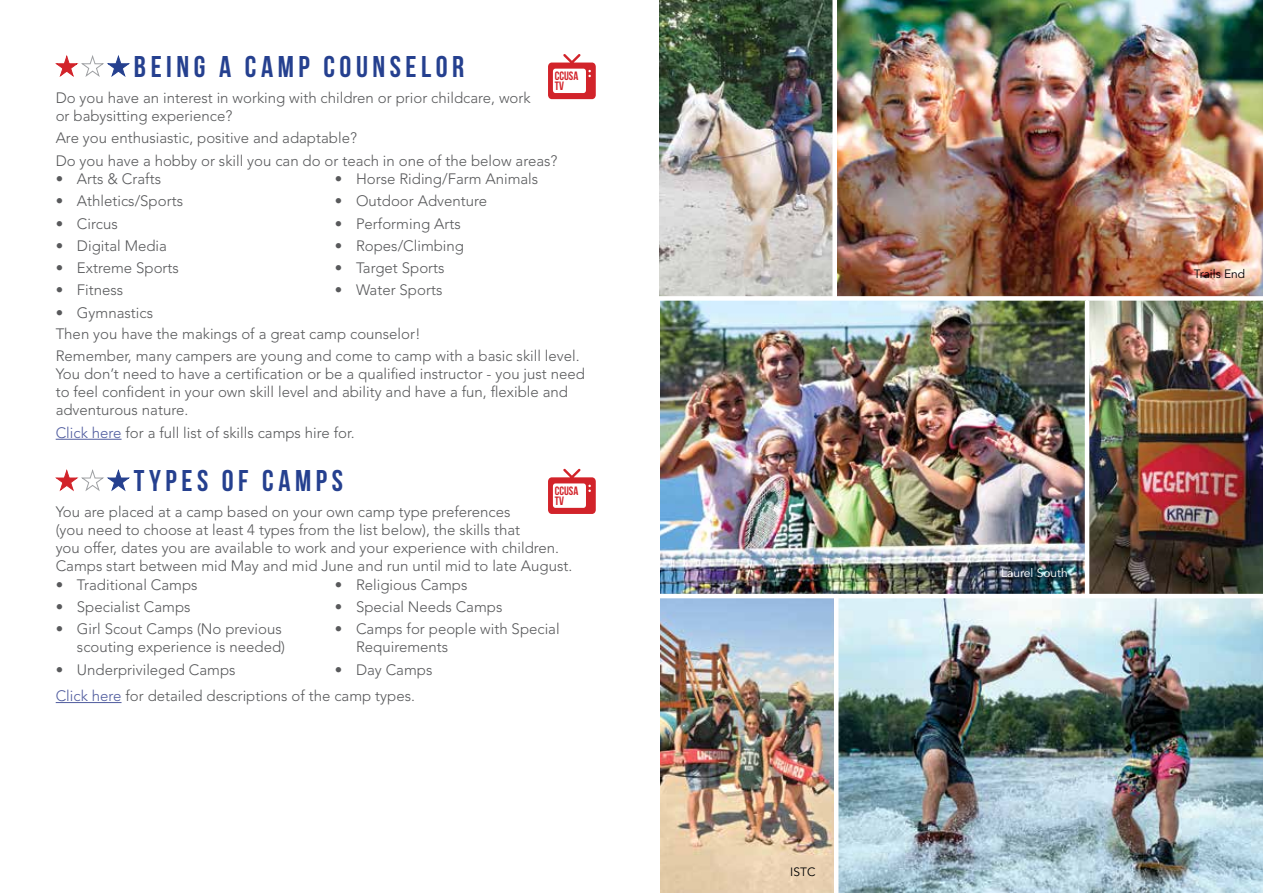
<style>
.page{position:relative;width:1263px;height:893px;background:#fff}
.page>*{position:absolute;margin:0;border:0;box-sizing:border-box;transform-origin:0 0}
.t1{font:700 30px "Bebas Neue";letter-spacing:.15em;color:#25408f}
.t2{font:300 15px/18px "Avenir LT Std";color:#58595b}
.t3{font:700 12.15px/10.5px "Bebas Neue";color:#d2232a}
.t4{font:12px "Avenir LT Std";color:#000}
.t5{font:12px "Avenir LT Std";color:#fff}
.s1{color:#4f5b9e}
</style>
<div class="page">
<hr style="left:56px;top:439px;width:66px;height:1px;background:#4f5b9e">
<hr style="left:56px;top:702px;width:66px;height:1px;background:#4f5b9e">
<svg style="left:56px;top:55px;width:74px;height:22px"></svg>
<svg style="left:56px;top:469px;width:74px;height:22px"></svg>
<img style="left:837px;top:1px;width:425px;height:295px">
<img style="left:659px;top:1px;width:173px;height:295px">
<img style="left:838px;top:598px;width:425px;height:295px">
<img style="left:660px;top:598px;width:174px;height:295px">
<img style="left:660px;top:301px;width:425px;height:293px">
<img style="left:1089px;top:301px;width:174px;height:293px">
<svg style="left:548px;top:54px;width:48px;height:45px"></svg>
<svg style="left:548px;top:469px;width:48px;height:45px"></svg>
<h1 class="t1" style="left:134px;top:50px;width:332px">BEING A CAMP COUNSELOR</h1>
<p class="t2" style="left:56px;top:89px;width:476px">Do you have an interest in working with children or prior childcare, work or babysitting experience?</p>
<p class="t2" style="left:56px;top:127px;width:503px;line-height:22.2px">Are you enthusiastic, positive and adaptable?<br>Do you have a hobby or skill you can do or teach in one of the below areas?</p>
<p class="t2" style="left:56px;top:170px;width:107px">• Arts &amp; Crafts</p>
<p class="t2" style="left:56px;top:192px;width:129px">• Athletics/Sports</p>
<p class="t2" style="left:56px;top:214px;width:64px">• Circus</p>
<p class="t2" style="left:56px;top:237px;width:113px">• Digital Media</p>
<p class="t2" style="left:56px;top:259px;width:125px">• Extreme Sports</p>
<p class="t2" style="left:56px;top:281px;width:69px">• Fitness</p>
<p class="t2" style="left:56px;top:303px;width:99px">• Gymnastics</p>
<p class="t3" style="left:555px;top:70px;width:25px">CCUSA<br>TV</p>
<p class="t2" style="left:335px;top:170px;width:205px">• Horse Riding/Farm Animals</p>
<p class="t2" style="left:335px;top:192px;width:154px">• Outdoor Adventure</p>
<p class="t2" style="left:335px;top:214px;width:127px">• Performing Arts</p>
<p class="t2" style="left:335px;top:237px;width:131px">• Ropes/Climbing</p>
<p class="t2" style="left:335px;top:259px;width:111px">• Target Sports</p>
<p class="t2" style="left:335px;top:281px;width:109px">• Water Sports</p>
<p class="t2" style="left:56px;top:323px;width:525px;line-height:22.2px">Then you have the makings of a great camp counselor!<br>Remember, many campers are young and come to camp with a basic skill level.</p>
<p class="t2" style="left:56px;top:365px;width:531px">You don’t need to have a certification or be a qualified instructor - you just need to feel confident in your own skill level and ability and have a fun, flexible and adventurous nature.</p>
<p class="t2" style="left:56px;top:423px;width:300px"><span class="s1">Click here</span> for a full list of skills camps hire for.</p>
<h1 class="t1" style="left:134px;top:464px;width:210px">TYPES OF CAMPS</h1>
<p class="t2" style="left:56px;top:503px;width:518px">You are placed at a camp based on your own camp type preferences<br>(you need to choose at least 4 types from the list below), the skills that<br>you offer, dates you are available to work and your experience with children.<br>Camps start between mid May and mid June and run until mid to late August.</p>
<p class="t2" style="left:56px;top:576px;width:143px">• Traditional Camps</p>
<p class="t2" style="left:56px;top:598px;width:136px">• Specialist Camps</p>
<p class="t2" style="left:56px;top:620px;width:231px;text-align:right">• Girl Scout Camps (No previous scouting experience is needed)</p>
<p class="t2" style="left:56px;top:660px;width:181px">• Underprivileged Camps</p>
<p class="t3" style="left:555px;top:485px;width:25px">CCUSA<br>TV</p>
<p class="t2" style="left:335px;top:576px;width:134px">• Religious Camps</p>
<p class="t2" style="left:335px;top:598px;width:169px">• Special Needs Camps</p>
<p class="t2" style="left:356px;top:620px;width:205px;text-indent:-21px">• Camps for people with Special<br>Requirements</p>
<p class="t2" style="left:56px;top:656px;width:378px;line-height:26.4px;text-indent:279px">• Day Camps<br><span class="s1">Click here</span> for detailed descriptions of the camp types.</p>
<p class="t4" style="left:790px;top:865px;width:27px">ISTC</p>
<p class="t5" style="left:1001px;top:566px;width:68px">Laurel South</p>
<p class="t4" style="left:1194px;top:267px;width:53px">Trails End</p>
</div>
